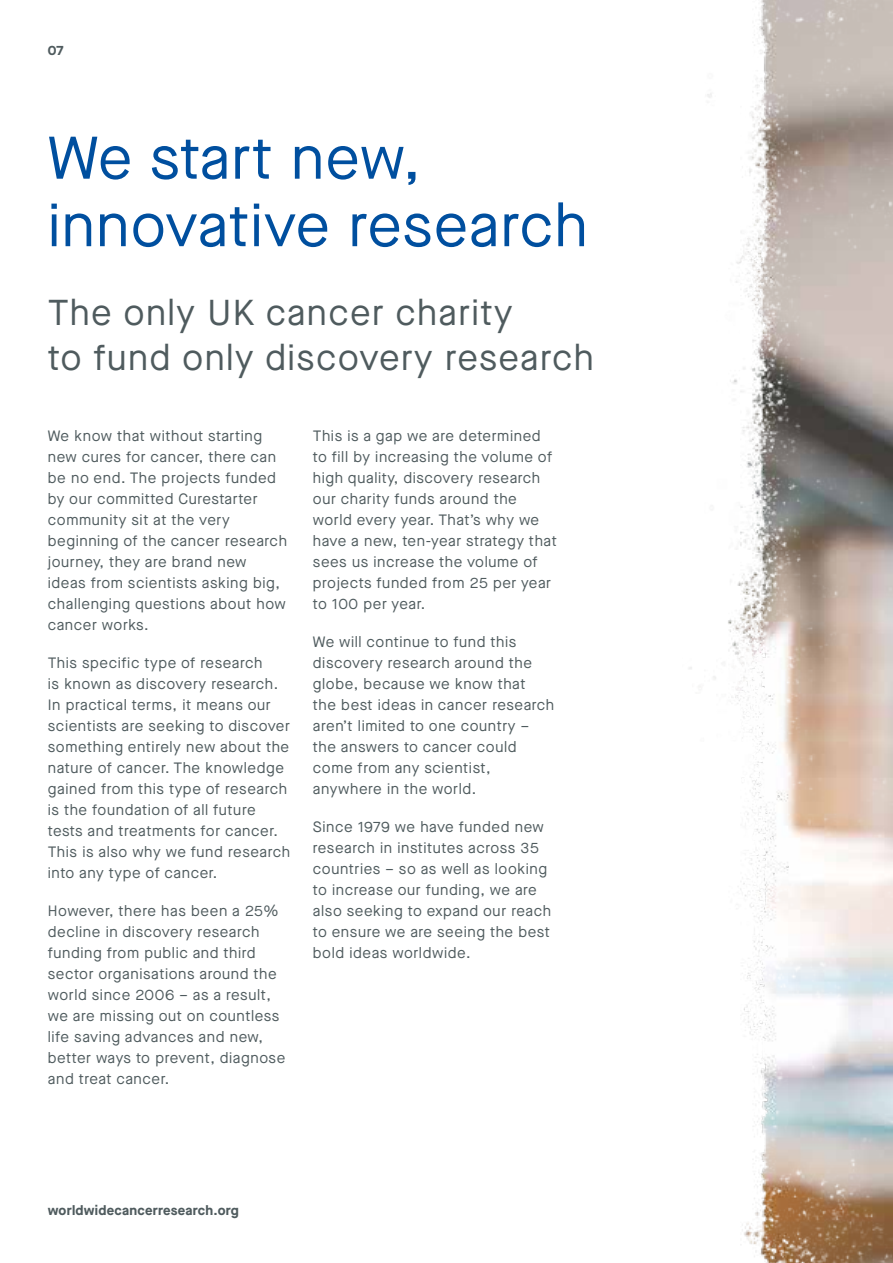
<style>
.page{position:relative;width:893px;height:1263px;background:#fff}
.page>*{position:absolute;margin:0;border:0;box-sizing:border-box;transform-origin:0 0}
.t1{font:60px/67.5px "Maison Neue";letter-spacing:.01em;color:#004f9f}
.t2{font:36px/45px "Maison Neue";letter-spacing:.04em;color:#4f5b5e}
.t3{font:15px/21px "Maison Neue";letter-spacing:.04em;color:#4f5b5e}
.t4{font:700 13.5px "Maison Neue";letter-spacing:.02em;color:#4f5b5e}
</style>
<div class="page">
<img style="left:689px;top:0;width:204px;height:1263px">
<p class="t4" style="left:48px;top:41px;width:17px">07</p>
<h1 class="t1" style="left:48px;top:123px;width:541px">We start new, innovative research</h1>
<h2 class="t2" style="left:48px;top:290px;width:547px">The only UK cancer charity<br>to fund only discovery research</h2>
<p class="t3" style="left:48px;top:425px;width:241px">We know that without starting new cures for cancer, there can be no end. The projects funded by our committed Curestarter community sit at the very beginning of the cancer research journey, they are brand new ideas from scientists asking big, challenging questions about how cancer works.</p>
<p class="t3" style="left:48px;top:652px;width:244px">This specific type of research<br>is known as discovery research.<br>In practical terms, it means our scientists are seeking to discover something entirely new about the nature of cancer. The knowledge gained from this type of research is the foundation of all future tests and treatments for cancer.<br>This is also why we fund research into any type of cancer.</p>
<p class="t3" style="left:48px;top:900px;width:239px">However, there has been a 25% decline in discovery research funding from public and third sector organisations around the world since 2006 – as a result, we are missing out on countless life saving advances and new, better ways to prevent, diagnose and treat cancer.</p>
<p class="t3" style="left:313px;top:425px;width:245px">This is a gap we are determined to fill by increasing the volume of high quality, discovery research our charity funds around the world every year. That’s why we have a new, ten-year strategy that sees us increase the volume of projects funded from 25 per year to 100 per year.</p>
<p class="t3" style="left:313px;top:631px;width:243px">We will continue to fund this discovery research around the globe, because we know that<br>the best ideas in cancer research aren’t limited to one country – the answers to cancer could come from any scientist, anywhere in the world.</p>
<p class="t3" style="left:313px;top:816px;width:240px">Since 1979 we have funded new research in institutes across 35 countries – so as well as looking to increase our funding, we are also seeking to expand our reach to ensure we are seeing the best bold ideas worldwide.</p>
<p class="t4" style="left:48px;top:1201px;width:192px">worldwidecancerresearch.org</p>
</div>
